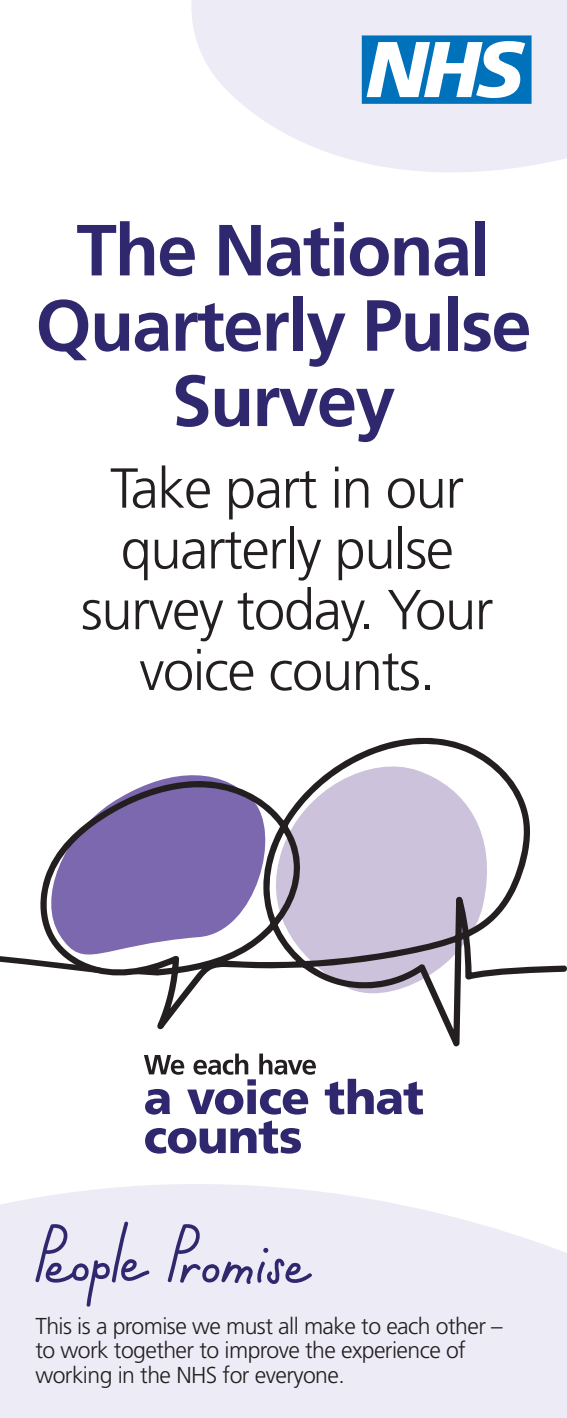
<style>
.page{position:relative;width:567px;height:1418px;background:#fff}
.page>*{position:absolute;margin:0;border:0;box-sizing:border-box;transform-origin:0 0}
.t1{font:700 72.25px/75.3px "Frutiger LT Std";letter-spacing:-.025em;color:#30286f;text-align:center}
.t2{font:300 56.25px/60.8px "Frutiger LT Std";letter-spacing:-.025em;color:#231f20;text-align:center}
.t3{font:300 23px/24.5px "Frutiger LT Std";letter-spacing:-.025em;color:#231f20}
</style>
<div class="page">
<svg style="left:191px;top:0;width:376px;height:172px;fill:#edebf5"></svg>
<svg style="left:362px;top:35px;width:169px;height:69px"></svg>
<svg style="left:0;top:1184px;width:567px;height:233px;fill:#edebf5"></svg>
<svg style="left:35px;top:1220px;width:115px;height:87px"></svg>
<svg style="left:167px;top:1223px;width:146px;height:61px"></svg>
<svg style="left:40px;top:737px;width:527px;height:310px"></svg>
<svg style="left:0;top:940px;width:105px;height:107px"></svg>
<svg style="left:144px;top:1053px;width:172px;height:61px"></svg>
<svg style="left:325px;top:1078px;width:98px;height:36px"></svg>
<svg style="left:145px;top:1120px;width:156px;height:33px"></svg>
<h1 class="t1" style="left:35px;top:213px;width:498px">The National<br>Quarterly Pulse<br>Survey</h1>
<h2 class="t2" style="left:81px;top:458px;width:414px">Take part in our quarterly pulse survey today. Your voice counts.</h2>
<p class="t3" style="left:35px;top:1313px;width:469px">This is a promise we must all make to each other – to work together to improve the experience of working in the NHS for everyone.</p>
</div>
